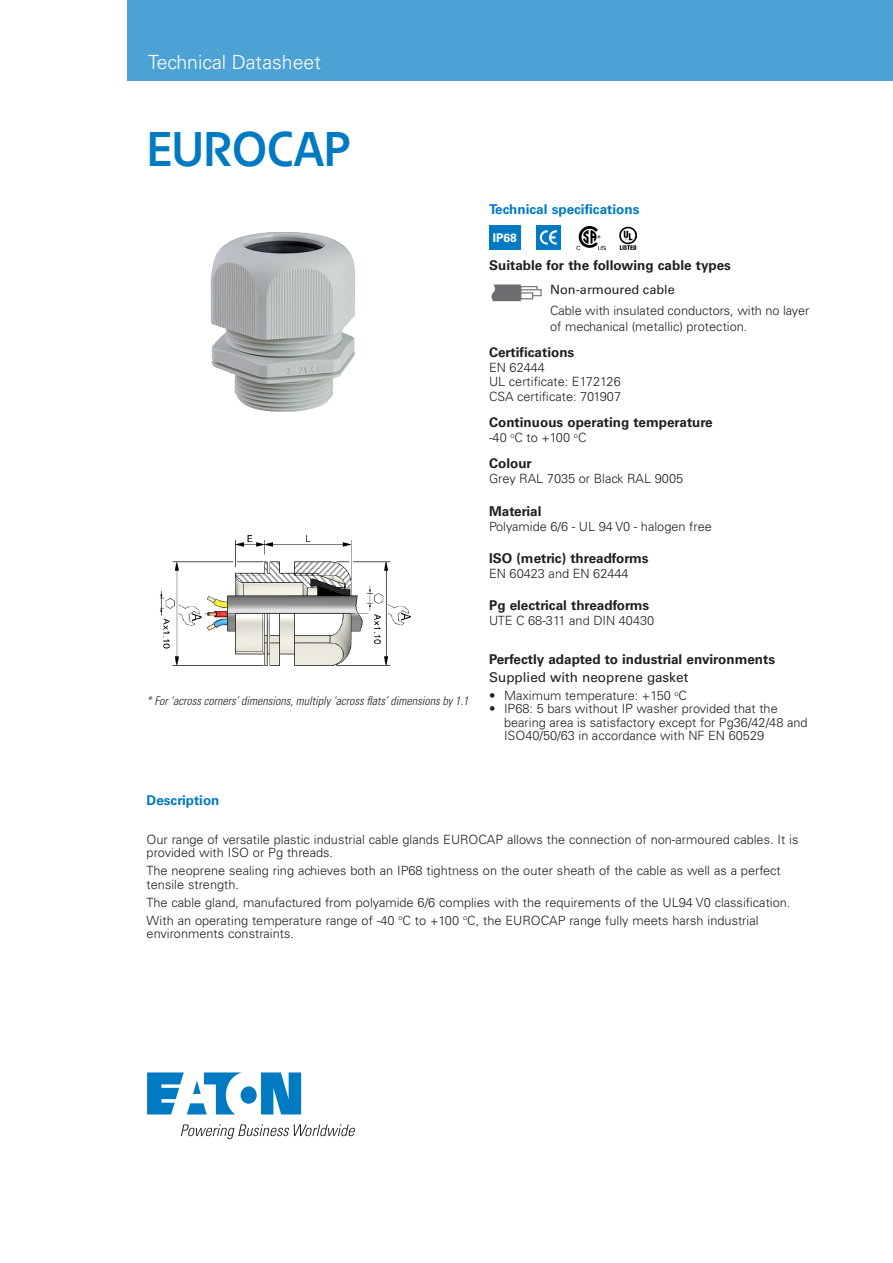
<style>
.page{position:relative;width:893px;height:1263px;background:#fff}
.page>*{position:absolute;margin:0;border:0;box-sizing:border-box;transform-origin:0 0}
.Headline{font:700 48px "Eaton";color:#007ac2}
.Product_line{font:300 19.5px "Univers LT Std";color:#fff}
.Body_Copy_Head{font:700 13.5px "Univers LT Std";color:#231f20}
.Body_Copy_Head-2{font:700 13.5px "Univers LT Std";color:#007ac2}
.Body_Copy_Head-3{font:13.5px "Univers LT Std";color:#231f20}
.Body_Copy_Head-4{font:300 12.75px/13.5px "Univers LT Std";color:#231f20}
.Body_copy{font:300 12.75px/15.8px "Univers LT Std";color:#231f20}
.Body_copy-2{font:12.75px "Univers LT Std";color:#231f20}
.t1{font:italic 300 condensed 12px "Univers LT Std";color:#231f20}
.Contents{font:700 12px "Univers LT Pro 65";color:#fff}
</style>
<div class="page">
<div style="left:127px;top:0;width:766px;height:80px;background:#4da2d4"></div>
<svg style="left:147px;top:1072px;width:154px;height:42px"></svg>
<svg style="left:181px;top:1124px;width:174px;height:15px"></svg>
<img style="left:210px;top:232px;width:145px;height:180px">
<div style="left:489px;top:225px;width:32px;height:24px;background:#007ac2"></div>
<div style="left:520px;top:286px;width:17px;height:7px;border:1px solid #6c6d70"></div>
<div style="left:521px;top:290px;width:20px;height:6px;background:#fff"></div>
<div style="left:520px;top:289px;width:22px;height:7px;border:1px solid #6c6d70"></div>
<div style="left:521px;top:293px;width:12px;height:6px;background:#fff"></div>
<div style="left:520px;top:292px;width:13px;height:7px;border:1px solid #6c6d70"></div>
<svg style="left:491px;top:284px;width:30px;height:17px"></svg>
<div style="left:536px;top:225px;width:24px;height:24px;background:#007ac2"></div>
<svg style="left:540px;top:230px;width:17px;height:15px"></svg>
<img style="left:576px;top:226px;width:29px;height:24px">
<img style="left:620px;top:226px;width:17px;height:23px">
<img style="left:159px;top:535px;width:252px;height:131px">
<p class="Product_line" style="left:148px;top:51px;width:174px">Technical Datasheet</p>
<p class="Headline" style="left:147px;top:120px;width:206px">EUROCAP</p>
<p class="t1" style="left:147px;top:693px;width:323px">* For ‘across corners’ dimensions, multiply ‘across flats’ dimensions by 1.1</p>
<p class="Body_Copy_Head-2" style="left:489px;top:201px;width:152px">Technical specifications</p>
<p class="Contents" style="left:493px;top:229px;width:26px">IP68</p>
<p class="Body_Copy_Head" style="left:489px;top:258px;width:243px">Suitable for the following cable types</p>
<p class="Body_copy-2" style="left:550px;top:282px;width:126px">Non-armoured cable</p>
<p class="Body_copy" style="left:550px;top:303px;width:261px">Cable with insulated conductors, with no layer of mechanical (metallic) protection.</p>
<p class="Body_Copy_Head" style="left:489px;top:345px;width:87px">Certifications</p>
<p class="Body_copy" style="left:489px;top:360px;width:57px">EN 62444</p>
<p class="Body_copy" style="left:489px;top:374px;width:133px">UL certificate: E172126</p>
<p class="Body_copy" style="left:489px;top:389px;width:134px">CSA certificate: 701907</p>
<p class="Body_Copy_Head" style="left:489px;top:414px;width:225px">Continuous operating temperature</p>
<p class="Body_copy" style="left:489px;top:430px;width:99px">-40 <sup>o</sup>C to +100 <sup>o</sup>C</p>
<p class="Body_Copy_Head" style="left:489px;top:456px;width:44px">Colour</p>
<p class="Body_copy" style="left:489px;top:471px;width:196px">Grey RAL 7035 or Black RAL 9005</p>
<p class="Body_Copy_Head" style="left:489px;top:503px;width:54px">Material</p>
<p class="Body_copy" style="left:489px;top:518px;width:224px">Polyamide 6/6 - UL 94 V0 - halogen free</p>
<p class="Body_Copy_Head" style="left:489px;top:550px;width:161px">ISO (metric) threadforms</p>
<p class="Body_copy" style="left:489px;top:566px;width:141px">EN 60423 and EN 62444</p>
<p class="Body_Copy_Head" style="left:489px;top:597px;width:162px">Pg electrical threadforms</p>
<p class="Body_copy" style="left:489px;top:613px;width:167px">UTE C 68-311 and DIN 40430</p>
<p class="Body_Copy_Head" style="left:489px;top:651px;width:288px">Perfectly adapted to industrial environments</p>
<p class="Body_Copy_Head-3" style="left:489px;top:669px;width:201px">Supplied with neoprene gasket</p>
<p class="Body_Copy_Head-4" style="left:489px;top:689px;width:200px">• Maximum temperature: +150 <sup>o</sup>C</p>
<p class="Body_Copy_Head-4" style="left:504px;top:702px;width:305px;text-indent:-15px">• IP68: 5 bars without IP washer provided that the bearing area is satisfactory except for Pg36/42/48 and<br>ISO40/50/63 in accordance with NF EN 60529</p>
<p class="Body_Copy_Head-2" style="left:147px;top:792px;width:74px">Description</p>
<p class="Body_Copy_Head-4" style="left:147px;top:832px;width:653px">Our range of versatile plastic industrial cable glands EUROCAP allows the connection of non-armoured cables. It is provided with ISO or Pg threads.</p>
<p class="Body_Copy_Head-4" style="left:147px;top:864px;width:636px">The neoprene sealing ring achieves both an IP68 tightness on the outer sheath of the cable as well as a perfect tensile strength.</p>
<p class="Body_Copy_Head-4" style="left:147px;top:895px;width:645px">The cable gland, manufactured from polyamide 6/6 complies with the requirements of the UL94 V0 classification.</p>
<p class="Body_Copy_Head-4" style="left:147px;top:913px;width:613px">With an operating temperature range of -40 <sup>o</sup>C to +100 <sup>o</sup>C, the EUROCAP range fully meets harsh industrial environments constraints.</p>
</div>
